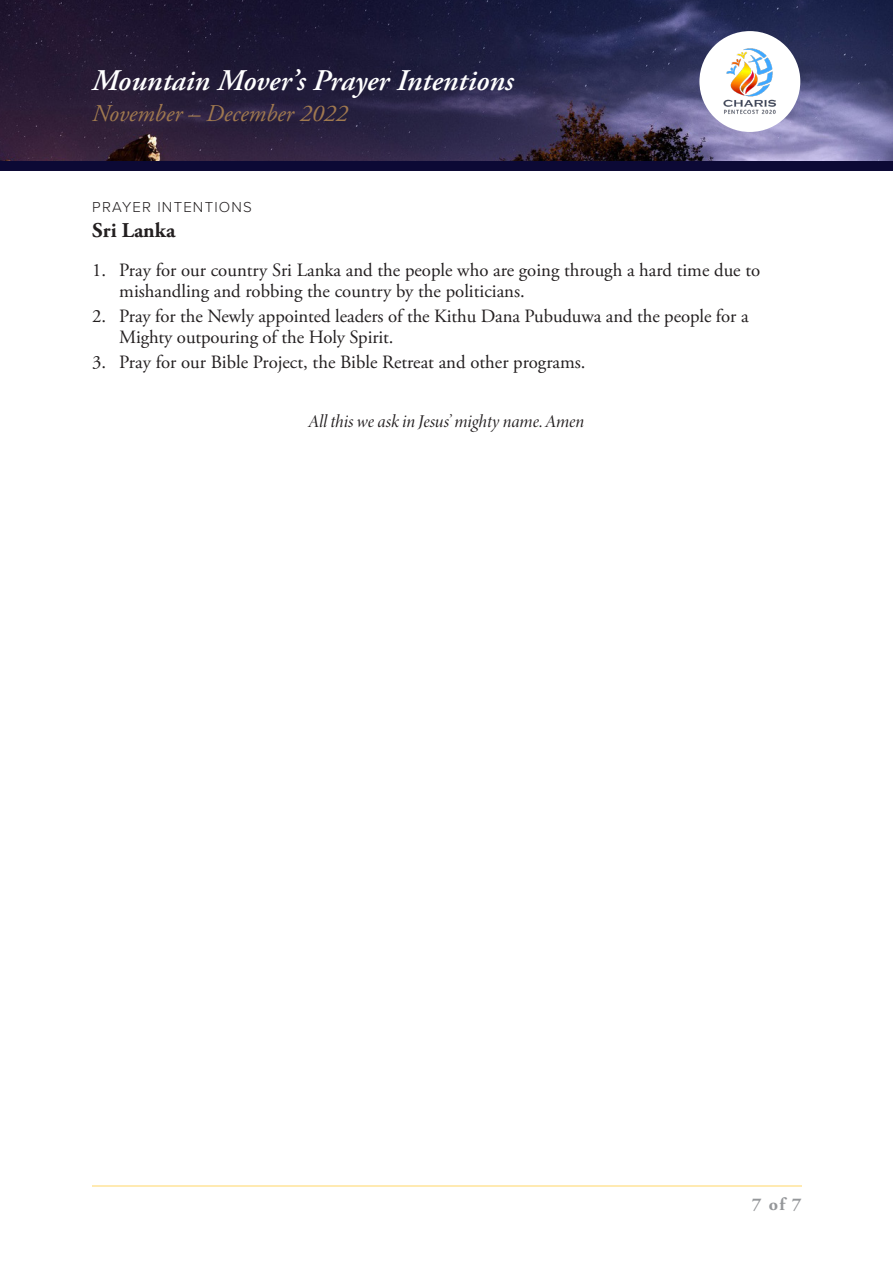
<style>
.page{position:relative;width:893px;height:1263px;background:#fff}
.page>*{position:absolute;margin:0;border:0;box-sizing:border-box;transform-origin:0 0}
.t1{font:italic 600 30px "Adobe Garamond Pro";color:#fff}
.t2{font:italic 24px "Adobe Garamond Pro";color:#a0794f}
.t3{font:700 21px "Adobe Garamond Pro";color:#231f20}
.t4{font:18.75px/21.6px "Adobe Garamond Pro";color:#231f20}
.t5{font:italic 18px "Minion Variable Concept";color:#231f20}
.t6{font:700 18px "Adobe Garamond Pro";color:#95979a}
.t7{font:300 15px "Proxima Nova";letter-spacing:.08em;color:#231f20}
</style>
<div class="page">
<hr style="left:92px;top:1185px;width:709px;height:1px;background:#ffcc3e">
<img style="left:0;top:0;width:893px;height:161px">
<div style="left:0;top:161px;width:893px;height:10px;background:#0c0935"></div>
<img style="left:695px;top:31px;width:101px;height:98px">
<p class="t1" style="left:92px;top:63px;width:423px">Mountain Mover’s Prayer Intentions</p>
<p class="t2" style="left:92px;top:99px;width:257px">November – December 2022</p>
<p class="t7" style="left:92px;top:196px;width:161px">PRAYER INTENTIONS</p>
<p class="t3" style="left:92px;top:218px;width:85px">Sri Lanka</p>
<p class="t4" style="left:119px;top:260px;width:642px;text-indent:-27px">1. Pray for our country Sri Lanka and the people who are going through a hard time due to mishandling and robbing the country by the politicians.</p>
<p class="t4" style="left:119px;top:306px;width:631px;text-indent:-27px">2. Pray for the Newly appointed leaders of the Kithu Dana Pubuduwa and the people for a<br>Mighty outpouring of the Holy Spirit.</p>
<p class="t4" style="left:92px;top:352px;width:495px">3. Pray for our Bible Project, the Bible Retreat and other programs.</p>
<p class="t5" style="left:309px;top:409px;width:277px">All this we ask in Jesus’ mighty name. Amen</p>
<p class="t6" style="left:752px;top:1193px;width:51px">7 of 7</p>
</div>
